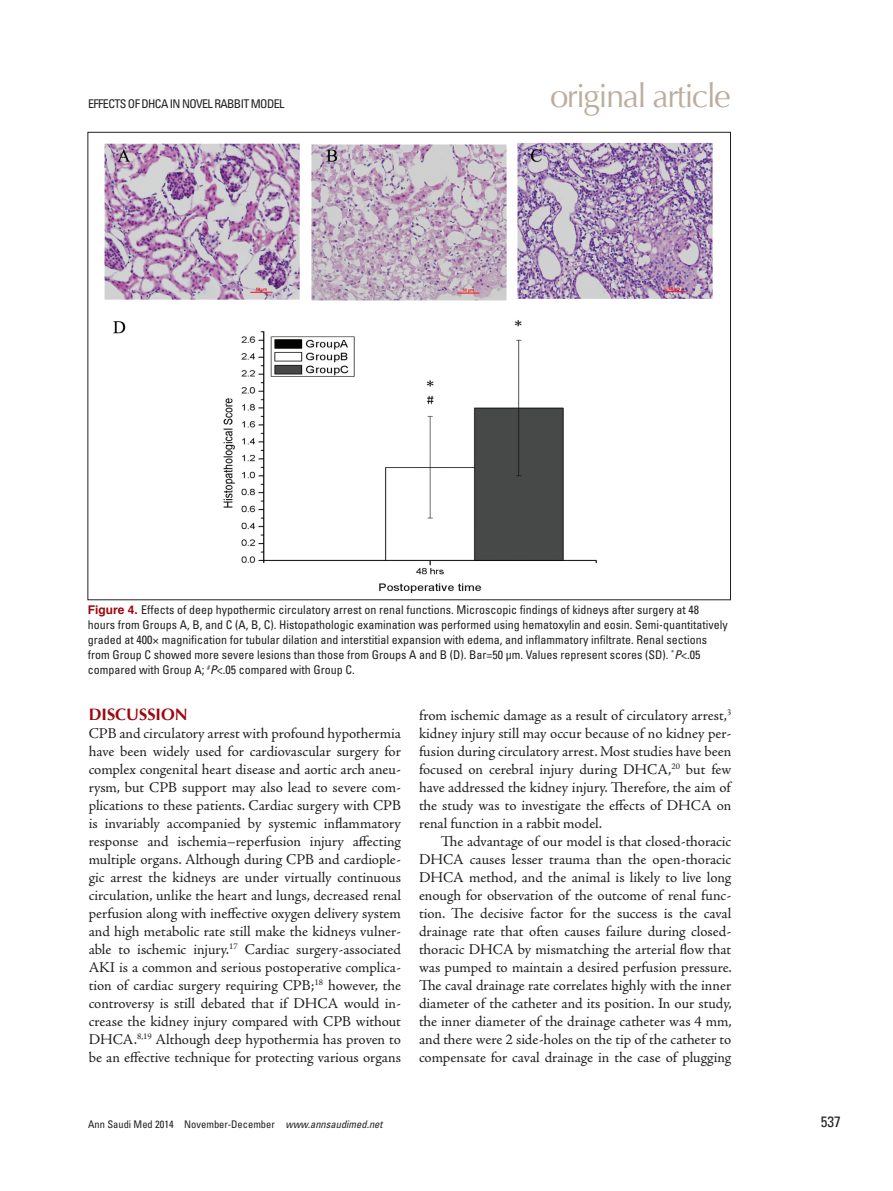
<style>
.page{position:relative;width:893px;height:1191px;background:#fff}
.page>*{position:absolute;margin:0;border:0;box-sizing:border-box;transform-origin:0 0}
.t1{font:33px "Optima";letter-spacing:-.05em;color:#bcae9e}
.t2{font:700 16.5px "Optima";color:#9d070d}
.t3{font:15px/18px "Adobe Jenson Pro";letter-spacing:-.005em;color:#231f20;text-align:justify}
.t4{font:condensed 15px "Univers LT Std";color:#231f20}
.t5{font:condensed 12px/15px "Univers LT Std";color:#231f20}
.t6{font:condensed 12px "Univers LT Std";letter-spacing:-.05em;color:#231f20}
.t7{font:condensed 10.5px "Univers LT Std";color:#231f20}
.s1{font-family:"Helvetica";font-weight:700;font-stretch:normal;color:#9d070d}
.s2{font-style:italic}
</style>
<div class="page">
<img style="left:104px;top:142px;width:609px;height:452px">
<p class="t6" style="left:88px;top:96px;width:198px">effects of d hca in n ovel rabbit m od el</p>
<h1 class="t1" style="left:550px;top:76px;width:182px">original article</h1>
<p class="t5" style="left:88px;top:602px;width:641px"><span class="s1">Figure 4.</span> Effects of deep hypothermic circulatory arrest on renal functions. Microscopic findings of kidneys after surgery at 48 hours from Groups A, B, and C (A, B, C). H istopathologic examination was performed using hematoxylin and eosin. Semi-quantitatively graded at 400 magnification for tubular dilation and interstitial expansion with edema, and inflammatory infiltrate. Renal sections from Group C showed more severe lesions than those from Groups A and B (D). Bar=50 µm. Values represent scores (SD). <sup>*</sup><span class="s2">P</span>&lt;.05 compared with Group A; <sup>#</sup><span class="s2">P</span>&lt;.05 compared with Group C.</p>
<p class="t2" style="left:89px;top:705px;width:100px">DISCUSSION</p>
<p class="t3" style="left:89px;top:725px;width:314px">CPB and circulatory arrest with profound hypothermia have been widely used for cardiovascular surgery for complex congenital heart disease and aortic arch aneu&shy;rysm, but CPB support may also lead to severe com&shy;plications to these patients. Cardiac surgery with CPB is invariably accompanied by systemic inflammatory response and ischemia–reperfusion injury affecting multiple organs. Although during CPB and cardiople&shy;gic arrest the kidneys are under virtually continuous circulation, unlike the heart and lungs, decreased renal perfusion along with ineffective oxygen delivery system and high metabolic rate still make the kidneys vulner&shy;able to ischemic injury.<sup>17</sup> Cardiac surgery-associated AKI is a common and serious postoperative complica&shy;tion of cardiac surgery requiring CPB;<sup>18</sup> however, the controversy is still debated that if DHCA would in&shy;crease the kidney injury compared with CPB without DHCA.<sup>8,19</sup> Although deep hypothermia has proven to be an effective technique for protecting various organs</p>
<p class="t3" style="left:419px;top:707px;width:314px">from ischemic damage as a result of circulatory arrest,<sup>3 </sup>kidney injury still may occur because of no kidney per&shy;fusion during circulatory arrest. Most studies have been focused on cerebral injury during DHCA,<sup>20</sup> but few have addressed the kidney injury. Therefore, the aim of the study was to investigate the effects of DHCA on renal function in a rabbit model.</p>
<p class="t3" style="left:419px;top:833px;width:314px;text-indent:22px">The advantage of our model is that closed-thoracic DHCA causes lesser trauma than the open-thoracic DHCA method, and the animal is likely to live long enough for observation of the outcome of renal func&shy;tion. The decisive factor for the success is the caval drainage rate that often causes failure during closed&shy;thoracic DHCA by mismatching the arterial flow that was pumped to maintain a desired perfusion pressure.<br>The caval drainage rate correlates highly with the inner diameter of the catheter and its position. In our study, the inner diameter of the drainage catheter was 4 mm, and there were 2 side-holes on the tip of the catheter to compensate for caval drainage in the case of plugging</p>
<p class="t7" style="left:88px;top:1118px;width:296px">Ann Saudi Med 2014 November-December <span class="s2">www.annsaudimed.net</span></p>
<p class="t4" style="left:821px;top:1111px;width:21px">537</p>
</div>
